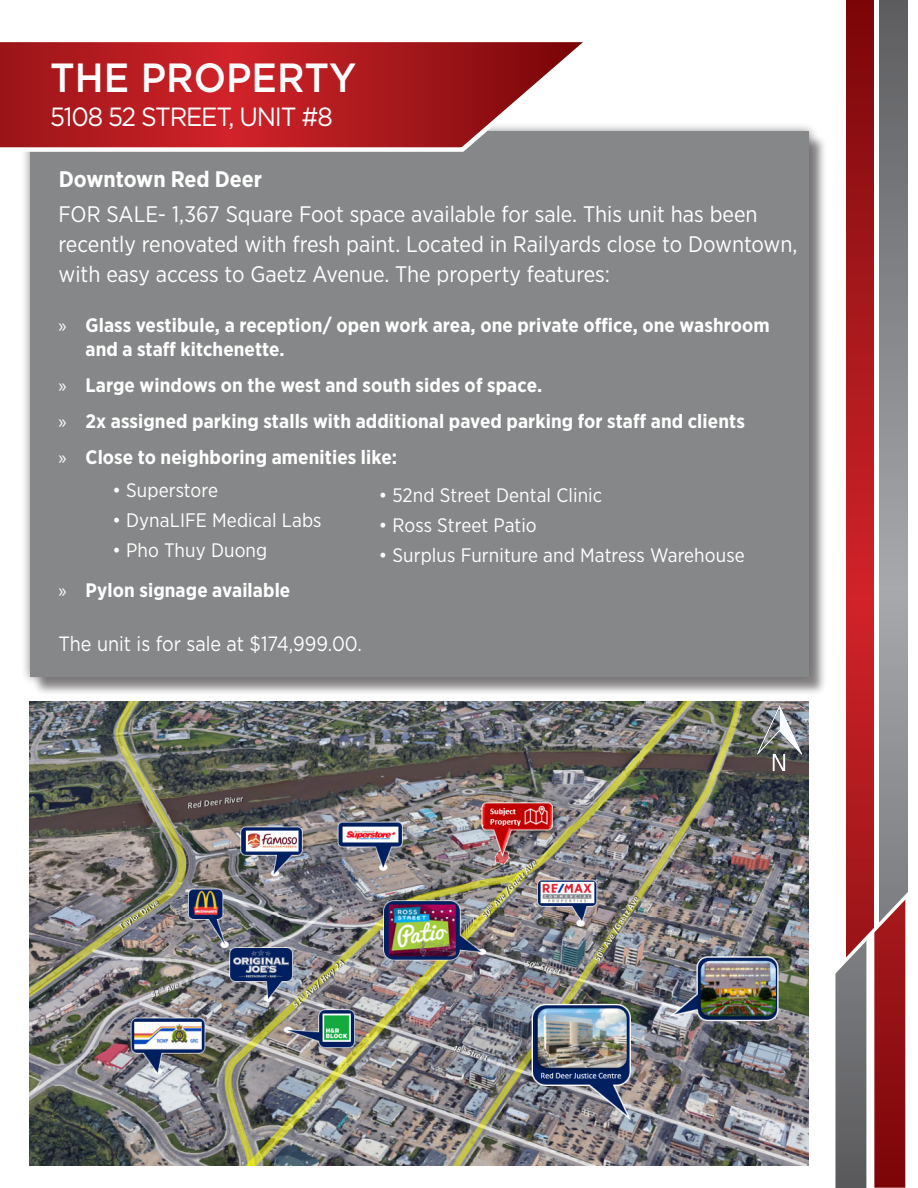
<style>
.page{position:relative;width:918px;height:1188px;background:#fff}
.page>*{position:absolute;margin:0;border:0;box-sizing:border-box;transform-origin:0 0}
.t1{font:500 40.65px "Gotham";color:#fff;scale:.94 1}
.text_body_right{font:26.4px "Gotham";letter-spacing:-.05em;color:#fff;scale:.93 1}
.t2{font:22.5px/30px "Gotham Narrow";color:#fff}
.t3{font:700 22.5px "Gotham Narrow";color:#fff}
.t4{font:20.7px "Gotham";color:#fff;scale:.87 1}
.t5{font:700 19.5px/24px "Gotham Narrow";letter-spacing:.005em;color:#fff}
.t6{font:19.5px "Gotham Narrow";letter-spacing:.005em;color:#fff}
.s1{font-family:"Myriad Pro";font-weight:400}
</style>
<div class="page">
<svg style="left:846px;top:0;width:28px;height:884px;background:#ac181c"></svg>
<div style="left:32px;top:134px;width:796px;height:561px;background:#231f20;opacity:.75"></div>
<div style="left:20px;top:122px;width:799px;height:564px;background:#231f20;opacity:.75"></div>
<div style="left:30px;top:131px;width:779px;height:546px;background:#868788"></div>
<svg style="left:0;top:42px;width:595px;height:112px;background:#b63a3e"></svg>
<svg style="left:879px;top:0;width:28px;height:884px;background:#87898c"></svg>
<img style="left:30px;top:701px;width:779px;height:464px">
<svg style="left:835px;top:884px;width:73px;height:304px"></svg>
<img style="left:758px;top:705px;width:44px;height:65px">
<p class="t1" style="left:50px;top:51px;width:327px">THE PROPERTY</p>
<p class="text_body_right" style="left:50px;top:100px;width:305px">5108 52 STREET, UNIT #8</p>
<p class="t3" style="left:59px;top:165px;width:205px">Downtown Red Deer</p>
<p class="t2" style="left:58px;top:199px;width:741px">FOR SALE- 1,367 Square Foot space available for sale. This unit has been recently renovated with fresh paint. Located in Railyards close to Downtown, with easy access to Gaetz Avenue. The property features:</p>
<p class="t5" style="left:86px;top:313px;width:686px;text-indent:-27px"><span class="s1">»</span> Glass vestibule, a reception/ open work area, one private office, one washroom and a staff kitchenette.</p>
<p class="t5" style="left:58px;top:373px;width:485px"><span class="s1">»</span> Large windows on the west and south sides of space.</p>
<p class="t5" style="left:58px;top:409px;width:688px"><span class="s1">»</span> 2x assigned parking stalls with additional paved parking for staff and clients</p>
<p class="t5" style="left:58px;top:445px;width:340px"><span class="s1">»</span> Close to neighboring amenities like:</p>
<p class="t6" style="left:112px;top:478px;width:107px">• Superstore</p>
<p class="t6" style="left:112px;top:508px;width:211px">• DynaLIFE Medical Labs</p>
<p class="t6" style="left:112px;top:538px;width:156px">• Pho Thuy Duong</p>
<p class="t5" style="left:58px;top:578px;width:233px"><span class="s1">»</span> Pylon signage available</p>
<p class="t4" style="left:58px;top:630px;width:350px">The unit is for sale at $174,999.00.</p>
<p class="t6" style="left:379px;top:483px;width:225px">• 52nd Street Dental Clinic</p>
<p class="t6" style="left:379px;top:513px;width:160px">• Ross Street Patio</p>
<p class="t6" style="left:379px;top:543px;width:367px">• Surplus Furniture and Matress Warehouse</p>
</div>
